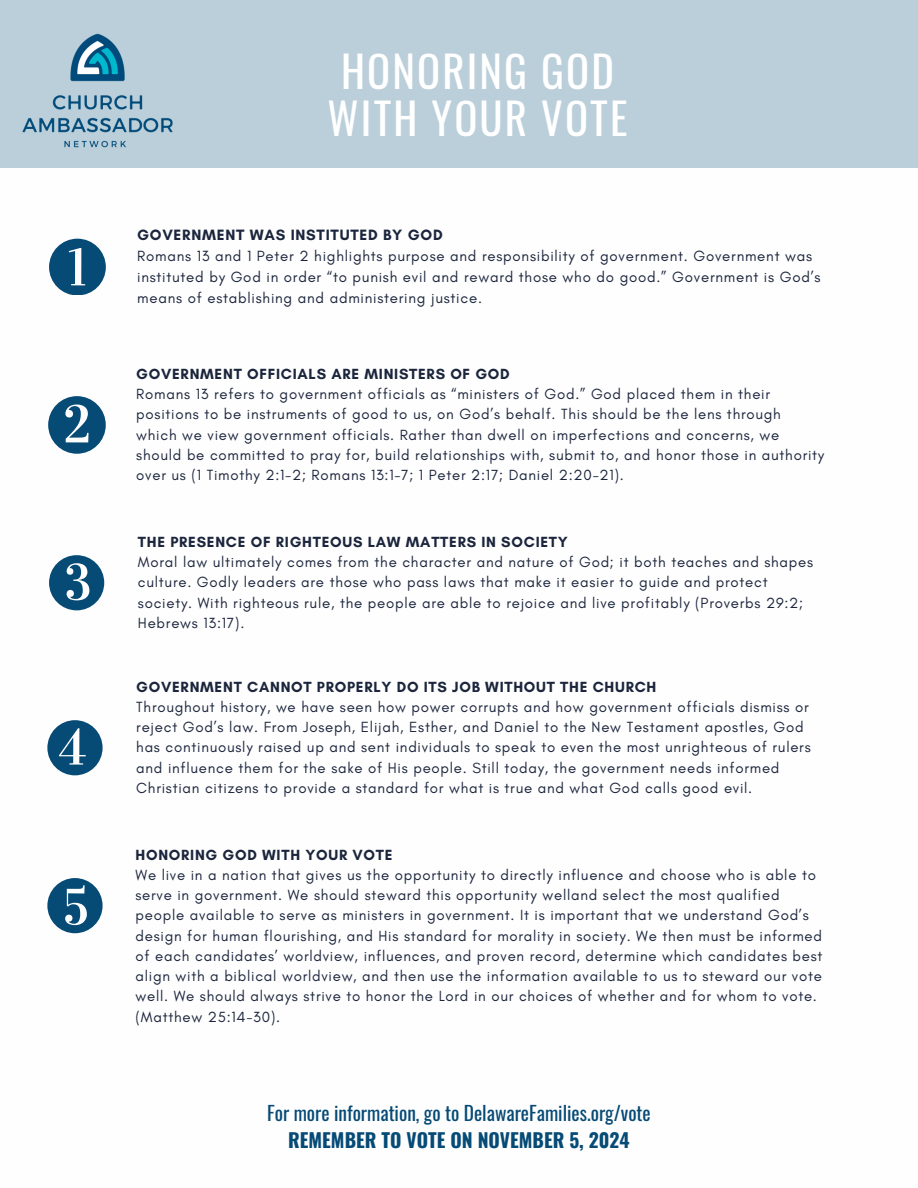
<style>
.page{position:relative;width:918px;height:1188px;background:#fff}
.page>*{position:absolute;margin:0;border:0;box-sizing:border-box;transform-origin:0 0}
.t1{font:42.75px/47.2px "Oswald";letter-spacing:.05em;color:#fff;text-align:center}
.t2{font:19.5px/27px "Oswald";color:#064a76;text-align:center}
.t3{font:700 15.3px "Glacial Indifference";letter-spacing:.05em;color:#1b253c}
.t4{font:15px/20.2px "Glacial Indifference";letter-spacing:.05em;color:#1b253c}
.t5{font:700 15px "Glacial Indifference";letter-spacing:.05em;color:#1b253c}
.s1{font-weight:700}
</style>
<div class="page">
<div style="left:0;top:0;width:918px;height:168px;background:#b8cdda"></div>
<div style="left:0;top:168px;width:918px;height:1020px;background:#fafbfc"></div>
<svg style="left:49px;top:239px;width:56px;height:56px"></svg>
<img style="left:22px;top:33px;width:151px;height:115px">
<svg style="left:48px;top:396px;width:58px;height:58px"></svg>
<svg style="left:49px;top:555px;width:55px;height:55px"></svg>
<svg style="left:47px;top:720px;width:56px;height:55px"></svg>
<svg style="left:47px;top:878px;width:56px;height:55px"></svg>
<p class="t1" style="left:328px;top:46px;width:301px">HONORING GOD<br>WITH YOUR VOTE</p>
<p class="t3" style="left:137px;top:226px;width:307px">GOVERNMENT WAS INSTITUTED BY GOD</p>
<p class="t4" style="left:137px;top:246px;width:685px;line-height:20.9px">Romans 13 and 1 Peter 2 highlights purpose and responsibility of government. Government was instituted by God in order “to punish evil and reward those who do good.” Government is God’s means of establishing and administering justice.</p>
<p class="t5" style="left:136px;top:365px;width:375px">GOVERNMENT OFFICIALS ARE MINISTERS OF GOD</p>
<h1 class="t4" style="left:136px;top:384px;width:690px">Romans 13 refers to government officials as “ministers of God.” God placed them in their positions to be instruments of good to us, on God’s behalf. This should be the lens through which we view government officials. Rather than dwell on imperfections and concerns, we should be committed to pray for, build relationships with, submit to, and honor those in authority over us (1 Timothy 2:1-2; Romans 13:1-7; 1 Peter 2:17; Daniel 2:20-21).</h1>
<p class="t5" style="left:138px;top:533px;width:431px">THE PRESENCE OF RIGHTEOUS LAW MATTERS IN SOCIETY</p>
<p class="t4" style="left:138px;top:552px;width:677px">Moral law ultimately comes from the character and nature of God; it both teaches and shapes culture. Godly leaders are those who pass laws that make it easier to guide and protect society. With righteous rule, the people are able to rejoice and live profitably (Proverbs 29:2; Hebrews 13:17).</p>
<p class="t5" style="left:136px;top:677px;width:522px">GOVERNMENT CANNOT PROPERLY DO ITS JOB WITHOUT THE CHURCH</p>
<p class="t4" style="left:136px;top:696px;width:676px">Throughout history, we have seen how power corrupts and how government officials dismiss or reject God’s law. From Joseph, Elijah, Esther, and Daniel to the New Testament apostles, God has continuously raised up and sent individuals to speak to even the most unrighteous of rulers and influence them for the sake of His people. Still today, the government needs informed Christian citizens to provide a standard for what is true and what God calls good evil.</p>
<p class="t5" style="left:136px;top:845px;width:259px">HONORING GOD WITH YOUR VOTE</p>
<p class="t4" style="left:136px;top:864px;width:688px">We live in a nation that gives us the opportunity to directly influence and choose who is able to serve in government. We should steward this opportunity welland select the most qualified people available to serve as ministers in government. It is important that we understand God’s design for human flourishing, and His standard for morality in society. We then must be informed of each candidates’ worldview, influences, and proven record, determine which candidates best align with a biblical worldview, and then use the information available to us to steward our vote well. We should always strive to honor the Lord in our choices of whether and for whom to vote. (Matthew 25:14-30).</p>
<p class="t2" style="left:267px;top:1099px;width:385px">For more information, go to DelawareFamilies.org/vote<br><span class="s1">REMEMBER TO VOTE ON NOVEMBER 5, 2024</span></p>
</div>
